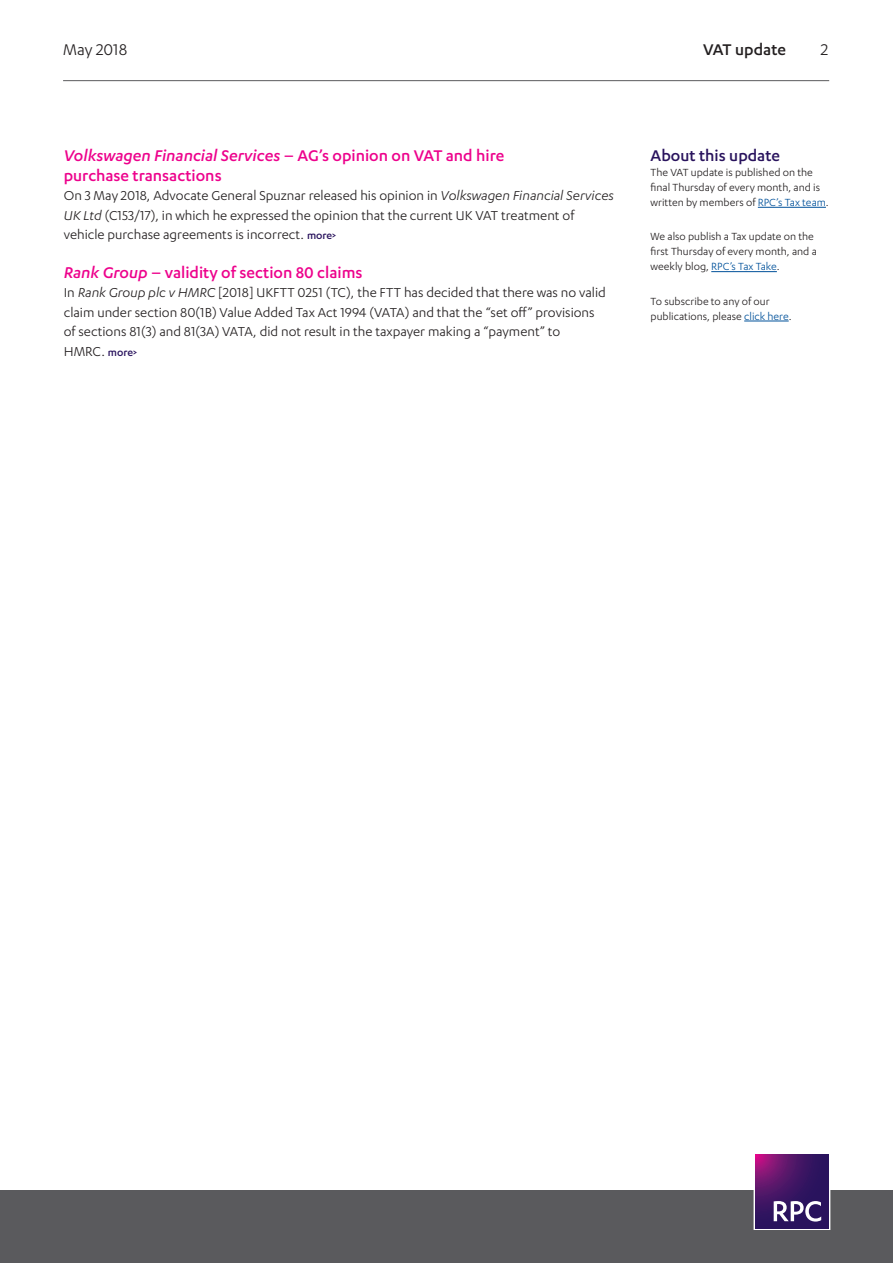
<style>
.page{position:relative;width:893px;height:1263px;background:#fff}
.page>*{position:absolute;margin:0;border:0;box-sizing:border-box;transform-origin:0 0}
.Update_article_title{font:500 18px/19.5px "Karbon";color:#ed028c}
.Heading_2__pink{font:500 18px "Karbon";color:#ed028c}
.Contacts_title{font:500 18px "Karbon";color:#29135d}
.t1{font:500 18px "Karbon";color:#231f20}
.t2{font:18px "Karbon";color:#231f20}
.Body{font:15px/19.5px "Karbon";color:#231f20}
.Body-2{font:12px/15px "Karbon";color:#231f20}
.s1{font-style:italic}
.s2{font-weight:500;font-size:12px;color:#29135d}
.s3{color:#01519a}
</style>
<div class="page">
<hr style="left:63px;top:80px;width:766px;height:1px;background:#5a5a5d">
<div style="left:0;top:1191px;width:893px;height:72px;background:#5a5a5d"></div>
<div style="left:754px;top:1153px;width:76px;height:77px;border:1px solid #fff"></div>
<svg style="left:755px;top:1155px;width:74px;height:73px;background:#461565"></svg>
<svg style="left:774px;top:1201px;width:47px;height:20px"></svg>
<hr style="left:758px;top:207px;width:68px;height:1px;background:#01519a">
<hr style="left:711px;top:271px;width:66px;height:1px;background:#01519a">
<hr style="left:744px;top:321px;width:45px;height:1px;background:#01519a">
<p class="t2" style="left:63px;top:39px;width:66px">May 2018</p>
<p class="t1" style="left:703px;top:39px;width:84px">VAT update</p>
<p class="t2" style="left:821px;top:39px;width:9px">2</p>
<p class="Update_article_title" style="left:64px;top:145px;width:442px"><span class="s1">Volkswagen Financial Services</span> – AG’s opinion on VAT and hire purchase transactions</p>
<p class="Body" style="left:64px;top:185px;width:552px">On 3 May 2018, Advocate General Spuznar released his opinion in <span class="s1">Volkswagen Financial Services<br>UK Ltd</span> (C153/17), in which he expressed the opinion that the current UK VAT treatment of vehicle purchase agreements is incorrect. <span class="s2">more&gt;</span></p>
<p class="Heading_2__pink" style="left:64px;top:262px;width:300px"><span class="s1">Rank Group</span> – validity of section 80 claims</p>
<p class="Body" style="left:64px;top:283px;width:544px">In <span class="s1">Rank Group plc v HMRC</span> [2018] UKFTT 0251 (TC), the FTT has decided that there was no valid claim under section 80(1B) Value Added Tax Act 1994 (VATA) and that the “set off” provisions of sections 81(3) and 81(3A) VATA, did not result in the taxpayer making a “payment” to<br>HMRC. <span class="s2">more&gt;</span></p>
<p class="Contacts_title" style="left:651px;top:146px;width:131px">About this update</p>
<p class="Body-2" style="left:651px;top:165px;width:180px">The VAT update is published on the final Thursday of every month, and is written by members of <span class="s3">RPC’s Tax team</span>.</p>
<p class="Body-2" style="left:651px;top:229px;width:168px">We also publish a Tax update on the first Thursday of every month, and a weekly blog, <span class="s3">RPC’s Tax Take</span>.</p>
<p class="Body-2" style="left:651px;top:293px;width:142px">To subscribe to any of our publications, please <span class="s3">click here</span>.</p>
</div>
